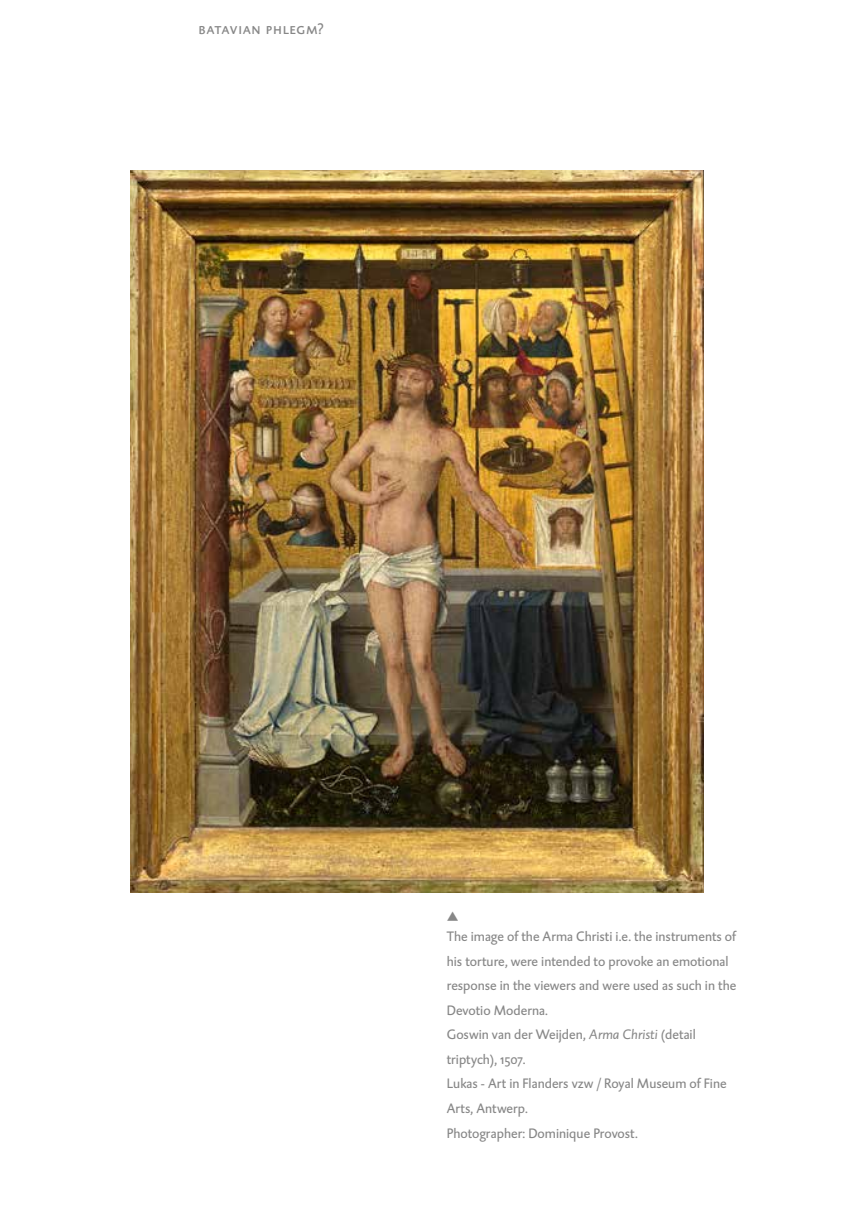
<style>
.page{position:relative;width:844px;height:1216px;background:#fff}
.page>*{position:absolute;margin:0;border:0;box-sizing:border-box;transform-origin:0 0}
.t1{font:15.75px "DTL Caspari T Caps";letter-spacing:.04em;color:#878787}
.t2{font:14px/24.5px "DTL Caspari ST";color:#878787}
.t3{font:13.12px "Pijlen";color:#878787}
.s1{font-style:italic}
</style>
<div class="page">
<img style="left:130px;top:171px;width:573px;height:721px">
<p class="t1" style="left:198px;top:19px;width:126px">batavian phlegm?</p>
<p class="t3" style="left:446px;top:911px;width:13px">r</p>
<p class="t2" style="left:446px;top:924px;width:291px">The image of the Arma Christi i.e. the instruments of his torture, were intended to provoke an emotional response in the viewers and were used as such in the Devotio Moderna.<br>Goswin van der Weijden, <span class="s1">Arma Christi</span> (detail triptych), 1507.<br>Lukas - Art in Flanders vzw / Royal Museum of Fine Arts, Antwerp.<br>Photographer: Dominique Provost.</p>
</div>
